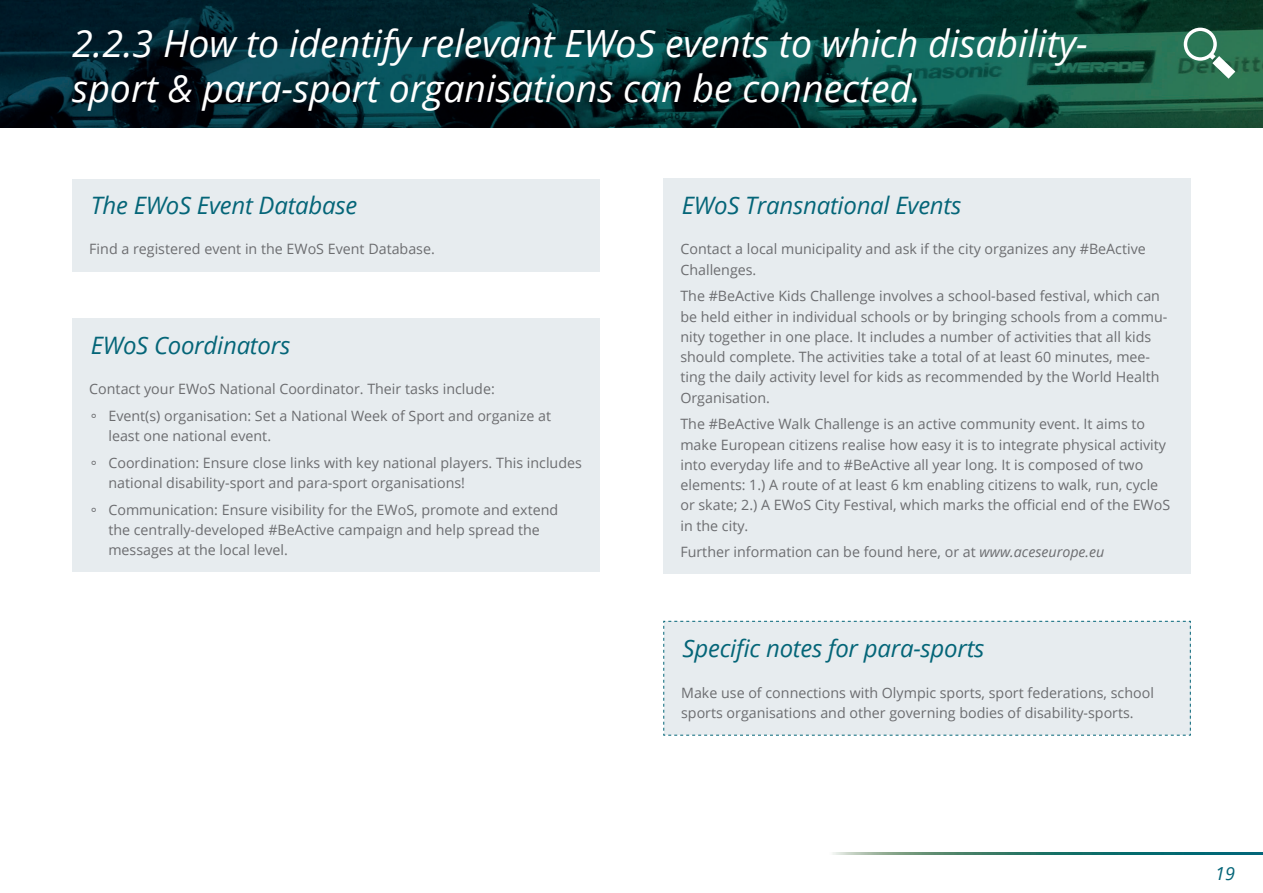
<style>
.page{position:relative;width:1263px;height:893px;background:#fff}
.page>*{position:absolute;margin:0;border:0;box-sizing:border-box;transform-origin:0 0}
.t1{font:italic 37.5px/45px "Open Sans";color:#fff}
.t2{font:italic 24px "Open Sans";letter-spacing:-.01em;color:#046578}
.t3{font:italic 18px "Open Sans";color:#046578}
.t4{font:14.25px/20.2px "Open Sans";color:#6c6d70}
.s1{font-style:italic}
</style>
<div class="page">
<img style="left:833px;top:853px;width:430px;height:2px">
<img style="left:0;top:0;width:1263px;height:128px">
<div style="left:72px;top:179px;width:528px;height:92px;background:#e7ecef"></div>
<div style="left:72px;top:318px;width:528px;height:254px;background:#e7ecef"></div>
<div style="left:663px;top:179px;width:528px;height:395px;background:#e7ecef"></div>
<div style="left:663px;top:620px;width:528px;height:116px;background:#e7ecef"></div>
<div style="left:1184px;top:28px;width:33px;height:33px;border:3px solid #fff;border-radius:50%"></div>
<svg style="left:1209px;top:53px;width:26px;height:26px"></svg>
<h1 class="t1" style="left:72px;top:20px;width:1017px">2.2.3 How to identify relevant EWoS events to which disability&shy;sport &amp; para-sport organisations can be connected.</h1>
<h2 class="t2" style="left:91px;top:189px;width:268px">The EWoS Event Database</h2>
<p class="t4" style="left:89px;top:239px;width:347px">Find a registered event in the EWoS Event Database.</p>
<h2 class="t2" style="left:91px;top:328px;width:201px">EWoS Coordinators</h2>
<p class="t4" style="left:89px;top:375px;width:463px;line-height:26.5px">Contact your EWoS National Coordinator. Their tasks include:<br>° Event(s) organisation: Set a National Week of Sport and organize at</p>
<p class="t4" style="left:91px;top:422px;width:493px;line-height:26.5px;text-indent:18px">least one national event.<br>° Coordination: Ensure close links with key national players. This includes</p>
<p class="t4" style="left:91px;top:469px;width:469px;line-height:26.5px;text-indent:18px">national disability-sport and para-sport organisations!<br>° Communication: Ensure visibility for the EWoS, promote and extend</p>
<p class="t4" style="left:108px;top:519px;width:433px">the centrally-developed #BeActive campaign and help spread the messages at the local level.</p>
<h2 class="t2" style="left:682px;top:189px;width:281px">EWoS Transnational Events</h2>
<p class="t4" style="left:680px;top:239px;width:467px">Contact a local municipality and ask if the city organizes any #BeActive<br>Challenges.</p>
<p class="t4" style="left:680px;top:286px;width:489px">The #BeActive Kids Challenge involves a school-based festival, which can be held either in individual schools or by bringing schools from a commu&shy;nity together in one place. It includes a number of activities that all kids should complete. The activities take a total of at least 60 minutes, mee&shy;ting the daily activity level for kids as recommended by the World Health Organisation.</p>
<p class="t4" style="left:680px;top:414px;width:491px">The #BeActive Walk Challenge is an active community event. It aims to make European citizens realise how easy it is to integrate physical activity into everyday life and to #BeActive all year long. It is composed of two elements: 1.) A route of at least 6 km enabling citizens to walk, run, cycle or skate; 2.) A EWoS City Festival, which marks the official end of the EWoS in the city.</p>
<p class="t4" style="left:680px;top:541px;width:425px">Further information can be found here, or at <span class="s1">www.aceseurope.eu</span></p>
<h2 class="t2" style="left:683px;top:632px;width:303px">Specific notes for para-sports</h2>
<p class="t4" style="left:681px;top:682px;width:474px">Make use of connections with Olympic sports, sport federations, school sports organisations and other governing bodies of disability-sports.</p>
<p class="t3" style="left:1215px;top:861px;width:21px">19</p>
</div>
